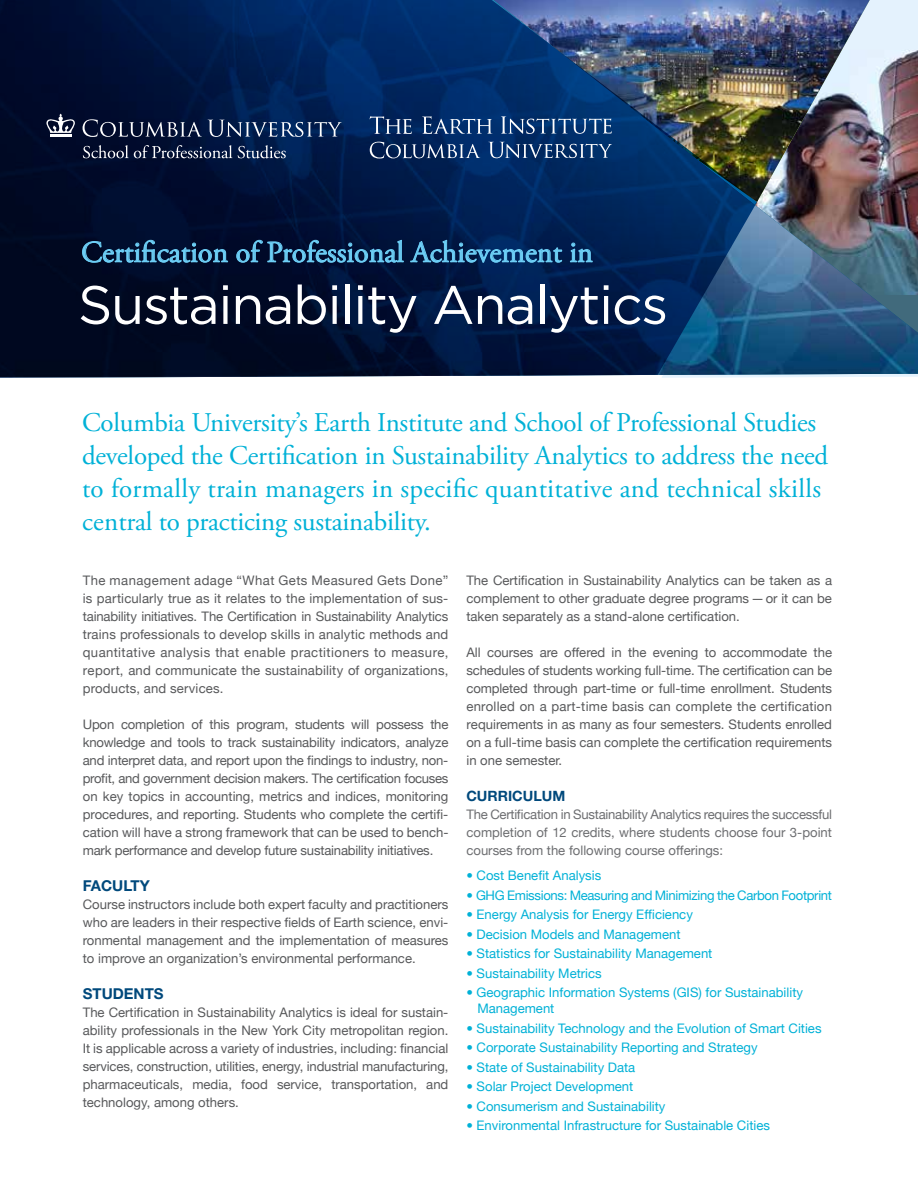
<style>
.page{position:relative;width:918px;height:1188px;background:#fff}
.page>*{position:absolute;margin:0;border:0;box-sizing:border-box;transform-origin:0 0}
.t1{font:54px "Gotham";letter-spacing:-.025em;color:#fff}
.t2{font:30px "Adobe Garamond Pro";color:#6dcff6}
.t3{font:27px/33px "Adobe Garamond Pro";letter-spacing:-.01em;color:#00b1d7}
.t4{font:700 15px "Helvetica Neue";color:#00497c}
.t5{font:700 14.25px "Helvetica Neue";color:#00497c}
.t6{font:13.2px/18px "Helvetica Neue";color:#58595b;text-align:justify}
.t7{font:13.2px/15.8px "Helvetica Neue";color:#00b1d7}
.t8{font:13.2px/18px "Helvetica Neue";color:#6d6e71;text-align:justify}
.t9{font:13.2px "Helvetica Neue";letter-spacing:-.025em;color:#00b1d7}
</style>
<div class="page">
<img style="left:0;top:0;width:918px;height:378px">
<svg style="left:0;top:0;width:757px;height:377px;background:#0b254d"></svg>
<svg style="left:370px;top:116px;width:42px;height:18px"></svg>
<svg style="left:422px;top:116px;width:70px;height:18px"></svg>
<svg style="left:501px;top:116px;width:111px;height:18px;background:#32598b"></svg>
<svg style="left:370px;top:142px;width:110px;height:17px;background:#334e79"></svg>
<svg style="left:488px;top:142px;width:124px;height:16px;background:#345786"></svg>
<svg style="left:45px;top:114px;width:32px;height:19px"></svg>
<hr style="left:50px;top:134px;width:21px;height:2px;background:#fff">
<svg style="left:83px;top:119px;width:119px;height:18px;background:#303a57"></svg>
<svg style="left:208px;top:120px;width:134px;height:17px;background:#314a73"></svg>
<svg style="left:83px;top:145px;width:149px;height:13px;background:#37415d"></svg>
<svg style="left:238px;top:145px;width:48px;height:13px"></svg>
<svg style="left:82px;top:240px;width:146px;height:64px;background:#091a37"></svg>
<svg style="left:236px;top:240px;width:168px;height:64px;background:#081c3e"></svg>
<svg style="left:410px;top:240px;width:152px;height:26px;background:#164170"></svg>
<svg style="left:570px;top:242px;width:22px;height:21px"></svg>
<h2 class="t2" style="left:81px;top:234px;width:513px">Certification of Professional Achievement in</h2>
<h1 class="t1" style="left:78px;top:275px;width:592px">Sustainability Analytics</h1>
<p class="t3" style="left:82px;top:407px;width:748px">Columbia University’s Earth Institute and School of Professional Studies developed the Certification in Sustainability Analytics to address the need to formally train managers in specific quantitative and technical skills central to practicing sustainability.</p>
<p class="t6" style="left:83px;top:571px;width:367px">The management adage “What Gets Measured Gets Done” is particularly true as it relates to the implementation of sus&shy;tainability initiatives. The Certification in Sustainability Analytics trains professionals to develop skills in analytic methods and quantitative analysis that enable practitioners to measure, report, and communicate the sustainability of organizations, products, and services.</p>
<p class="t6" style="left:83px;top:715px;width:367px">Upon completion of this program, students will possess the knowledge and tools to track sustainability indicators, analyze and interpret data, and report upon the findings to industry, non&shy;profit, and government decision makers. The certification focuses on key topics in accounting, metrics and indices, monitoring procedures, and reporting. Students who complete the certifi&shy;cation will have a strong framework that can be used to bench&shy;mark performance and develop future sustainability initiatives.</p>
<p class="t4" style="left:83px;top:876px;width:68px">FACULTY</p>
<p class="t6" style="left:83px;top:895px;width:367px">Course instructors include both expert faculty and practitioners who are leaders in their respective fields of Earth science, envi&shy;ronmental management and the implementation of measures to improve an organization’s environmental performance.</p>
<p class="t4" style="left:83px;top:984px;width:82px">STUDENTS</p>
<p class="t6" style="left:83px;top:1003px;width:367px">The Certification in Sustainability Analytics is ideal for sustain&shy;ability professionals in the New York City metropolitan region.<br>It is applicable across a variety of industries, including: financial services, construction, utilities, energy, industrial manufacturing, pharmaceuticals, media, food service, transportation, and technology, among others.</p>
<p class="t6" style="left:466px;top:571px;width:367px">The Certification in Sustainability Analytics can be taken as a complement to other graduate degree programs —or it can be taken separately as a stand-alone certification.</p>
<p class="t6" style="left:466px;top:643px;width:367px">All courses are offered in the evening to accommodate the schedules of students working full-time. The certification can be completed through part-time or full-time enrollment. Students enrolled on a part-time basis can complete the certification requirements in as many as four semesters. Students enrolled on a full-time basis can complete the certification requirements in one semester.</p>
<p class="t5" style="left:466px;top:787px;width:100px">CURRICULUM</p>
<p class="t8" style="left:466px;top:805px;width:367px">The Certification in Sustainability Analytics requires the successful completion of 12 credits, where students choose four 3-point courses from the following course offerings:</p>
<p class="t7" style="left:466px;top:868px;width:136px">• Cost Benefit Analysis</p>
<p class="t9" style="left:466px;top:887px;width:367px">• GHG Emissions: Measuring and Minimizing the Carbon Footprint</p>
<p class="t7" style="left:466px;top:907px;width:228px">• Energy Analysis for Energy Efficiency</p>
<p class="t7" style="left:466px;top:926px;width:216px">• Decision Models and Management</p>
<p class="t7" style="left:466px;top:946px;width:248px">• Statistics for Sustainability Management</p>
<p class="t7" style="left:466px;top:965px;width:137px">• Sustainability Metrics</p>
<p class="t7" style="left:477px;top:985px;width:327px;text-indent:-11px">• Geographic Information Systems (GIS) for Sustainability<br>Management</p>
<p class="t7" style="left:466px;top:1020px;width:357px">• Sustainability Technology and the Evolution of Smart Cities</p>
<p class="t7" style="left:466px;top:1039px;width:293px">• Corporate Sustainability Reporting and Strategy</p>
<p class="t7" style="left:466px;top:1059px;width:170px">• State of Sustainability Data</p>
<p class="t7" style="left:466px;top:1078px;width:169px">• Solar Project Development</p>
<p class="t7" style="left:466px;top:1098px;width:201px">• Consumerism and Sustainability</p>
<p class="t7" style="left:466px;top:1117px;width:305px">• Environmental Infrastructure for Sustainable Cities</p>
</div>
